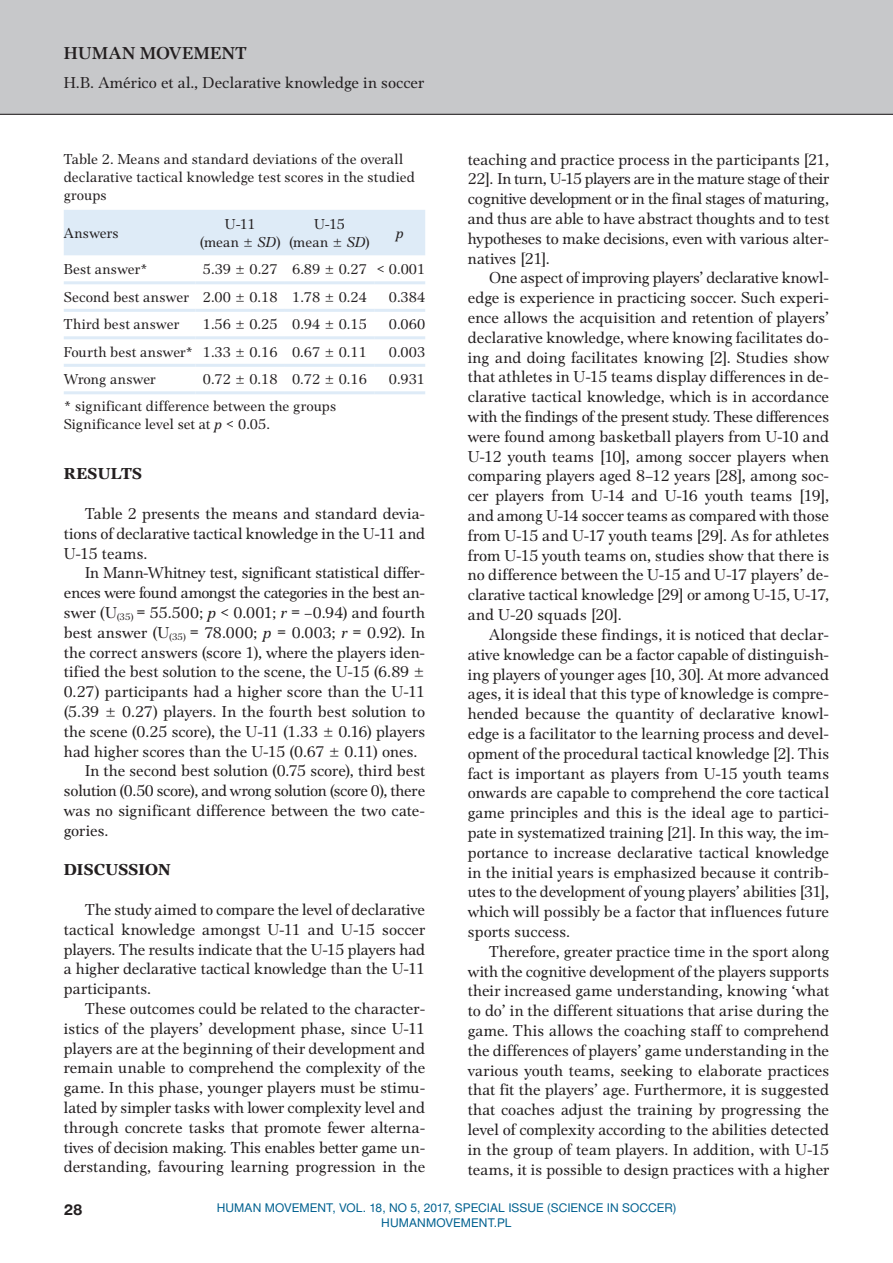
<style>
.page{position:relative;width:893px;height:1263px;background:#fff}
.page>*{position:absolute;margin:0;border:0;box-sizing:border-box;transform-origin:0 0}
.t1{font:700 18px "Platea EFN";letter-spacing:.025em;color:#231f20}
.t2{font:16.5px/19.8px "Platea EFN";color:#231f20;text-align:justify}
.t3{font:16.5px "Platea EFN";letter-spacing:-.02em;color:#231f20}
.t4{font:16.5px "Platea EFN";letter-spacing:-.025em;color:#231f20}
.t5{font:16.5px "Platea EFN Black";letter-spacing:.015em;color:#231f20}
.t6{font:15px/18px "Platea EFN";letter-spacing:.01em;color:#231f20}
.t7{font:700 15px "Switzer EFN";color:#231f20}
.t8{font:italic 15px "Platea EFN";color:#231f20}
.t9{font:12px/14.4px "Switzer EFN";letter-spacing:.005em;color:#006190;text-align:center}
.s1{font-style:italic}
</style>
<div class="page">
<div style="left:0;top:0;width:893px;height:115px;background:#c7c8ca"></div>
<hr style="left:0;top:114px;width:893px;height:1px;background:#231f20">
<div style="left:64px;top:210px;width:361px;height:45px;background:#deebf7"></div>
<hr style="left:64px;top:281px;width:132px;height:3px;background:#deebf7">
<hr style="left:196px;top:281px;width:89px;height:3px;background:#deebf7">
<hr style="left:285px;top:281px;width:89px;height:3px;background:#deebf7">
<hr style="left:374px;top:281px;width:51px;height:3px;background:#deebf7">
<hr style="left:64px;top:309px;width:132px;height:3px;background:#deebf7">
<hr style="left:196px;top:309px;width:89px;height:3px;background:#deebf7">
<hr style="left:285px;top:309px;width:89px;height:3px;background:#deebf7">
<hr style="left:374px;top:309px;width:51px;height:3px;background:#deebf7">
<hr style="left:64px;top:336px;width:132px;height:3px;background:#deebf7">
<hr style="left:196px;top:336px;width:89px;height:3px;background:#deebf7">
<hr style="left:285px;top:336px;width:89px;height:3px;background:#deebf7">
<hr style="left:374px;top:336px;width:51px;height:3px;background:#deebf7">
<hr style="left:64px;top:364px;width:132px;height:3px;background:#deebf7">
<hr style="left:196px;top:364px;width:89px;height:3px;background:#deebf7">
<hr style="left:285px;top:364px;width:89px;height:3px;background:#deebf7">
<hr style="left:374px;top:364px;width:51px;height:3px;background:#deebf7">
<hr style="left:64px;top:391px;width:132px;height:3px;background:#deebf7">
<hr style="left:196px;top:391px;width:89px;height:3px;background:#deebf7">
<hr style="left:285px;top:391px;width:89px;height:3px;background:#deebf7">
<hr style="left:374px;top:391px;width:51px;height:3px;background:#deebf7">
<p class="t1" style="left:64px;top:43px;width:184px">HUMAN MOVEMENT</p>
<p class="t2" style="left:64px;top:73px;width:362px">H.B. Américo et al., Declarative knowledge in soccer</p>
<p class="t6" style="left:64px;top:150px;width:353px">Table 2. Means and standard deviations of the overall declarative tactical knowledge test scores in the studied groups</p>
<p class="t6" style="left:64px;top:224px;width:56px">Answers</p>
<p class="t6" style="left:200px;top:215px;width:83px;text-align:center">U-11<br>(mean ± <span class="s1">SD</span>)</p>
<p class="t6" style="left:289px;top:215px;width:83px;text-align:center">U-15<br>(mean ± <span class="s1">SD</span>)</p>
<p class="t8" style="left:396px;top:225px;width:9px">p</p>
<p class="t6" style="left:64px;top:256px;width:363px;line-height:27.5px;text-indent:139px">5.39 ± 0.27 6.89 ± 0.27 &lt; 0.001<br>Second best answer 2.00 ± 0.18 1.78 ± 0.24</p>
<p class="t6" style="left:64px;top:261px;width:85px">Best answer*</p>
<p class="t6" style="left:389px;top:288px;width:38px">0.384</p>
<p class="t6" style="left:64px;top:316px;width:117px">Third best answer</p>
<p class="t6" style="left:203px;top:316px;width:166px">1.56 ± 0.25 0.94 ± 0.15</p>
<p class="t6" style="left:389px;top:316px;width:38px">0.060</p>
<p class="t6" style="left:64px;top:343px;width:305px">Fourth best answer* 1.33 ± 0.16 0.67 ± 0.11</p>
<p class="t6" style="left:389px;top:343px;width:38px">0.003</p>
<p class="t6" style="left:64px;top:371px;width:93px">Wrong answer</p>
<p class="t6" style="left:203px;top:371px;width:166px">0.72 ± 0.18 0.72 ± 0.16</p>
<p class="t6" style="left:389px;top:371px;width:38px">0.931</p>
<p class="t6" style="left:64px;top:397px;width:274px">* significant difference between the groups<br>Significance level set at <span class="s1">p</span> &lt; 0.05.</p>
<p class="t5" style="left:64px;top:464px;width:80px">RESULTS</p>
<p class="t2" style="left:64px;top:504px;width:363px;text-indent:21px">Table 2 presents the means and standard devia&shy;tions of declarative tactical knowledge in the U-11 and U-15 teams.</p>
<p class="t2" style="left:85px;top:563px;width:342px">In Mann-Whitney test, significant statistical differ-</p>
<p class="t4" style="left:64px;top:583px;width:363px">ences were found amongst the categories in the best an-</p>
<p class="t2" style="left:64px;top:603px;width:363px">swer (U<sub>(35)</sub> = 55.500; <span class="s1">p</span> &lt; 0.001; <span class="s1">r</span> = –0.94) and fourth</p>
<p class="t2" style="left:64px;top:623px;width:363px">best answer (U<sub>(35)</sub> = 78.000; <span class="s1">p</span> = 0.003; <span class="s1">r</span> = 0.92). In</p>
<p class="t2" style="left:64px;top:642px;width:363px">the correct answers (score 1), where the players iden-</p>
<p class="t2" style="left:64px;top:662px;width:363px">tified the best solution to the scene, the U-15 (6.89 ±</p>
<p class="t2" style="left:64px;top:682px;width:363px">0.27) participants had a higher score than the U-11</p>
<p class="t2" style="left:64px;top:702px;width:363px">(5.39 ± 0.27) players. In the fourth best solution to</p>
<p class="t2" style="left:64px;top:722px;width:363px">the scene (0.25 score), the U-11 (1.33 ± 0.16) players</p>
<p class="t2" style="left:64px;top:741px;width:355px">had higher scores than the U-15 (0.67 ± 0.11) ones.</p>
<p class="t2" style="left:85px;top:761px;width:342px">In the second best solution (0.75 score), third best</p>
<p class="t3" style="left:64px;top:781px;width:363px">solution (0.50 score), and wrong solution (score 0), there</p>
<p class="t2" style="left:64px;top:801px;width:363px">was no significant difference between the two cate-</p>
<p class="t2" style="left:64px;top:821px;width:46px">gories.</p>
<p class="t5" style="left:64px;top:860px;width:109px">DISCUSSION</p>
<p class="t2" style="left:64px;top:900px;width:363px;text-indent:21px">The study aimed to compare the level of declarative tactical knowledge amongst U-11 and U-15 soccer players. The results indicate that the U-15 players had a higher declarative tactical knowledge than the U-11 participants.</p>
<p class="t2" style="left:64px;top:999px;width:363px;text-indent:21px">These outcomes could be related to the character&shy;istics of the players’ development phase, since U-11 players are at the beginning of their development and remain unable to comprehend the complexity of the game. In this phase, younger players must be stimu&shy;lated by simpler tasks with lower complexity level and through concrete tasks that promote fewer alterna&shy;tives of decision making. This enables better game un&shy;derstanding, favouring learning progression in the</p>
<p class="t2" style="left:468px;top:149px;width:363px">teaching and practice process in the participants [21, 22]. In turn, U-15 players are in the mature stage of their cognitive development or in the final stages of maturing, and thus are able to have abstract thoughts and to test hypotheses to make decisions, even with various alter&shy;natives [21].</p>
<p class="t2" style="left:468px;top:268px;width:363px;text-indent:21px">One aspect of improving players’ declarative knowl&shy;edge is experience in practicing soccer. Such experi&shy;ence allows the acquisition and retention of players’ declarative knowledge, where knowing facilitates do&shy;ing and doing facilitates knowing [2]. Studies show that athletes in U-15 teams display differences in de&shy;clarative tactical knowledge, which is in accordance with the findings of the present study. These differences were found among basketball players from U-10 and U-12 youth teams [10], among soccer players when comparing players aged 8–12 years [28], among soc&shy;cer players from U-14 and U-16 youth teams [19], and among U-14 soccer teams as compared with those from U-15 and U-17 youth teams [29]. As for athletes from U-15 youth teams on, studies show that there is no difference between the U-15 and U-17 players’ de&shy;clarative tactical knowledge [29] or among U-15, U-17, and U-20 squads [20].</p>
<p class="t2" style="left:468px;top:625px;width:363px;text-indent:21px">Alongside these findings, it is noticed that declar&shy;ative knowledge can be a factor capable of distinguish&shy;ing players of younger ages [10, 30]. At more advanced ages, it is ideal that this type of knowledge is compre&shy;hended because the quantity of declarative knowl&shy;edge is a facilitator to the learning process and devel&shy;opment of the procedural tactical knowledge [2]. This fact is important as players from U-15 youth teams onwards are capable to comprehend the core tactical game principles and this is the ideal age to partici&shy;pate in systematized training [21]. In this way, the im&shy;portance to increase declarative tactical knowledge in the initial years is emphasized because it contrib&shy;utes to the development of young players’ abilities [31], which will possibly be a factor that influences future sports success.</p>
<p class="t2" style="left:468px;top:941px;width:363px;text-indent:21px">Therefore, greater practice time in the sport along with the cognitive development of the players supports their increased game understanding, knowing ‘what to do’ in the different situations that arise during the game. This allows the coaching staff to comprehend the differences of players’ game understanding in the various youth teams, seeking to elaborate practices that fit the players’ age. Furthermore, it is suggested that coaches adjust the training by progressing the level of complexity according to the abilities detected in the group of team players. In addition, with U-15 teams, it is possible to design practices with a higher</p>
<p class="t7" style="left:64px;top:1201px;width:20px">28</p>
<p class="t9" style="left:217px;top:1201px;width:461px">HUMAN MOVEMENT, VOL. 18, NO 5, 2017, SPECIAL ISSUE (SCIENCE IN SOCCER)<br>H UMANMOVEMENT.PL</p>
</div>
